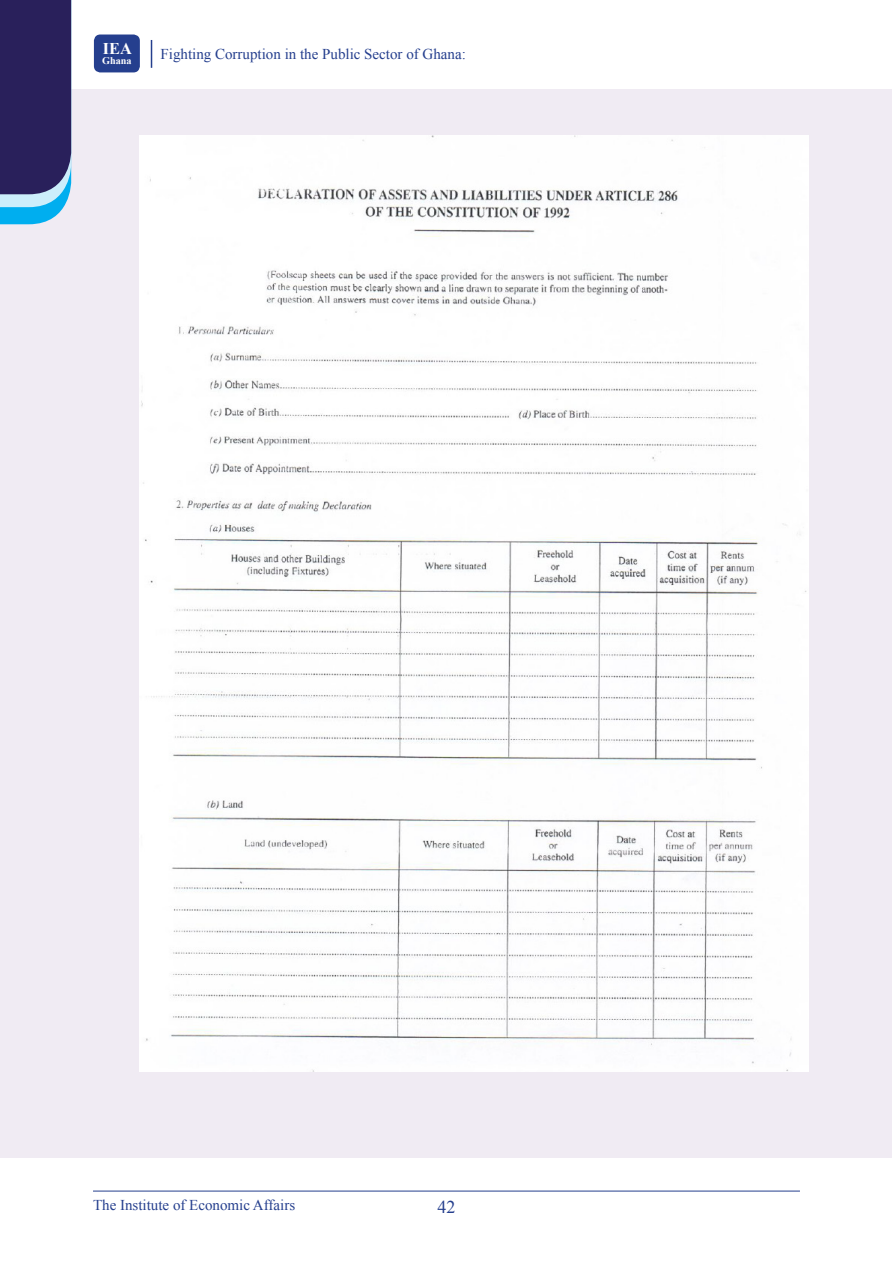
<style>
.page{position:relative;width:893px;height:1263px;background:#fff}
.page>*{position:absolute;margin:0;border:0;box-sizing:border-box;transform-origin:0 0}
.t1{font:18px "Times New Roman";color:#253f8e}
.t2{font:700 16.35px "Times New Roman";color:#fff}
.t3{font:15px "Times New Roman";color:#253f8e}
.t4{font:700 10.2px "Times New Roman";color:#fff}
</style>
<div class="page">
<svg style="left:151px;top:40px;width:1px;height:28px"></svg>
<hr style="left:93px;top:1191px;width:707px;height:1px;background:#253f8e">
<div style="left:94px;top:35px;width:46px;height:37px;background:#253f8e;border-radius:6px"></div>
<div style="left:0;top:89px;width:892px;height:1068px;background:#f0ebf3"></div>
<svg style="left:0;top:0;width:71px;height:224px;background:#333b72"></svg>
<img style="left:140px;top:136px;width:668px;height:935px">
<p class="t2" style="left:103px;top:37px;width:31px">IEA</p>
<p class="t4" style="left:102px;top:54px;width:31px">Ghana</p>
<p class="t3" style="left:161px;top:44px;width:307px">Fighting Corruption in the Public Sector of Ghana:</p>
<p class="t3" style="left:93px;top:1195px;width:204px">The Institute of Economic Affairs</p>
<p class="t1" style="left:437px;top:1194px;width:19px">42</p>
</div>
